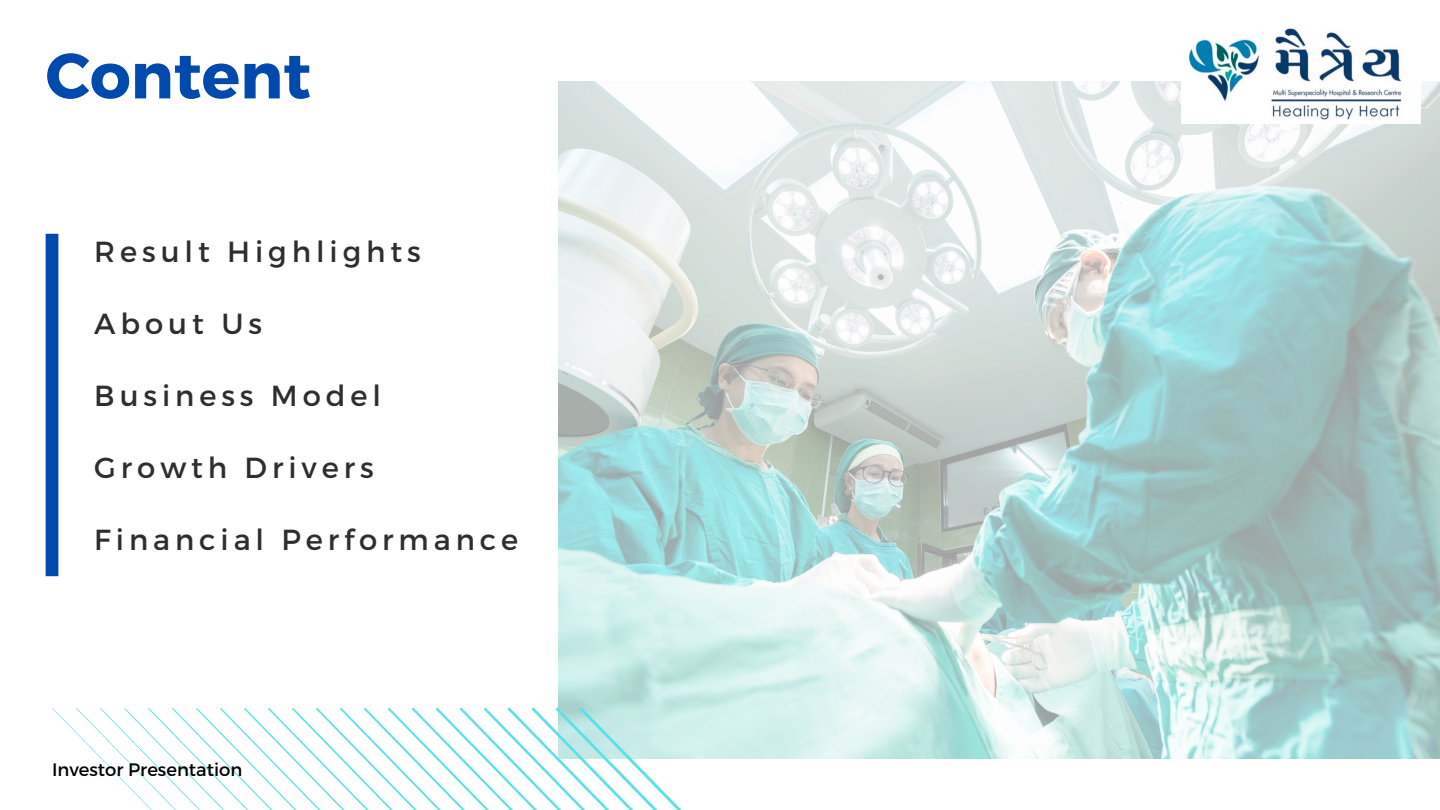
<style>
.page{position:relative;width:1440px;height:810px;background:#fff}
.page>*{position:absolute;margin:0;border:0;box-sizing:border-box;transform-origin:0 0}
.t1{font:700 64px "Montserrat";color:#004aad}
.t2{font:29px "Montserrat";letter-spacing:.17em;color:#2e2e2e}
.t3{font:18px "Montserrat";color:#000}
</style>
<div class="page">
<img style="left:558px;top:81px;width:882px;height:677px">
<img style="left:1182px;top:28px;width:238px;height:96px">
<svg style="left:52px;top:707px;width:766px;height:103px"></svg>
<div style="left:46px;top:234px;width:12px;height:342px;background:#004aad"></div>
<h1 class="t1" style="left:46px;top:34px;width:267px">Content</h1>
<p class="t2" style="left:94px;top:233px;width:328px">Result Highlights</p>
<p class="t2" style="left:94px;top:305px;width:169px">About Us</p>
<p class="t2" style="left:94px;top:377px;width:288px">Business Model</p>
<p class="t2" style="left:94px;top:449px;width:281px">Growth Drivers</p>
<h2 class="t2" style="left:94px;top:521px;width:425px">Financial Performance</h2>
<p class="t3" style="left:52px;top:758px;width:192px">Investor Presentation</p>
</div>
